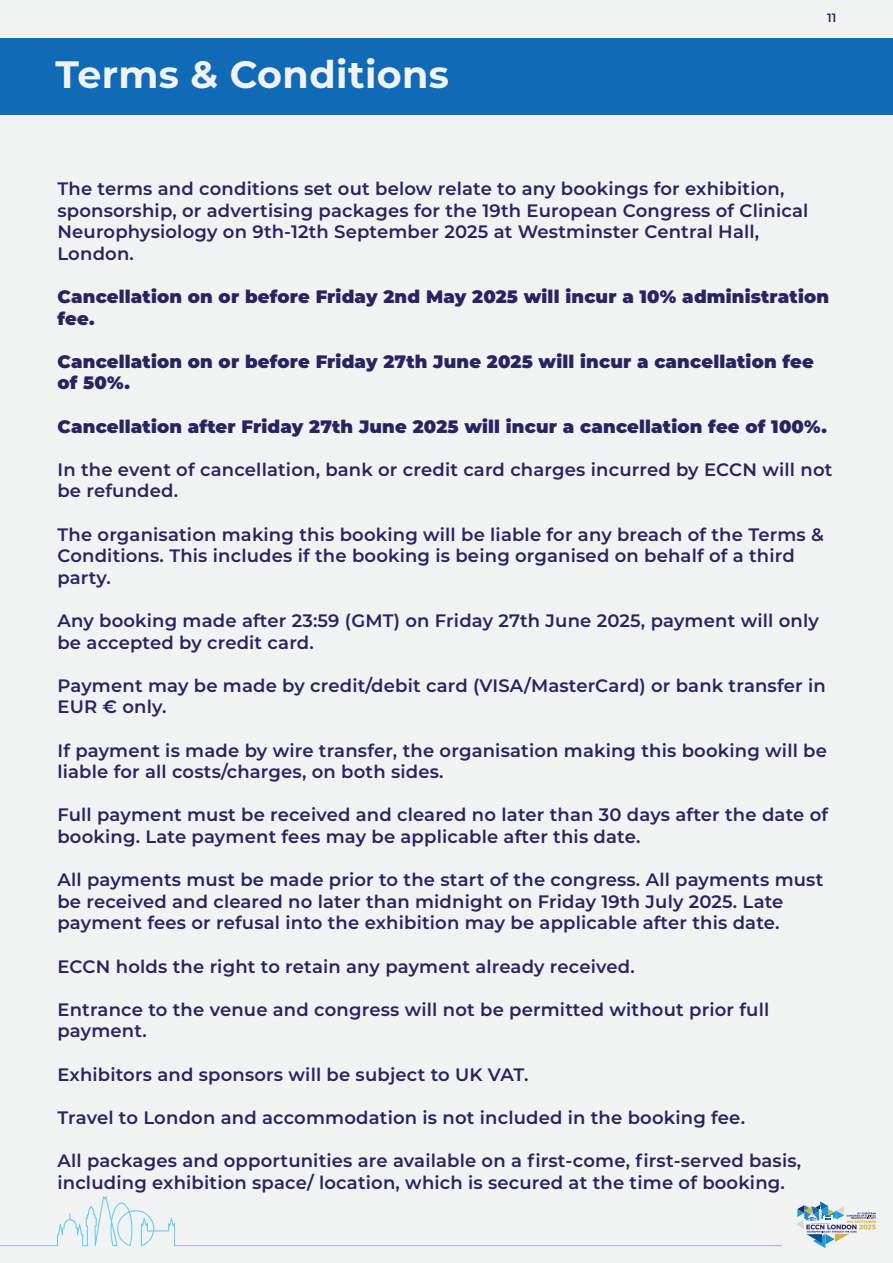
<style>
.page{position:relative;width:893px;height:1263px;background:#f1f3f3}
.page>*{position:absolute;margin:0;border:0;box-sizing:border-box;transform-origin:0 0}
.t1{font:700 38.1px "Montserrat";letter-spacing:.01em;color:#f1f3f3}
.t2{font:600 18px/21.6px "Montserrat";letter-spacing:.01em;color:#282460}
.t3{font:900 18px/21.6px "Montserrat";letter-spacing:.01em;color:#282460}
.t4{font:600 12px "Montserrat";color:#282460}
</style>
<div class="page">
<div style="left:0;top:38px;width:893px;height:77px;background:#116ab5"></div>
<svg style="left:0;top:1196px;width:782px;height:50px"></svg>
<svg style="left:796px;top:1201px;width:80px;height:47px"></svg>
<h1 class="t1" style="left:56px;top:47px;width:395px">Terms &amp; Conditions</h1>
<p class="t4" style="left:827px;top:10px;width:11px">11</p>
<p class="t2" style="left:57px;top:177px;width:752px">The terms and conditions set out below relate to any bookings for exhibition, sponsorship, or advertising packages for the 19th European Congress of Clinical Neurophysiology on 9th-12th September 2025 at Westminster Central Hall, London.</p>
<p class="t3" style="left:57px;top:285px;width:773px">Cancellation on or before Friday 2nd May 2025 will incur a 10% administration fee.</p>
<p class="t3" style="left:57px;top:349px;width:758px">Cancellation on or before Friday 27th June 2025 will incur a cancellation fee of 50%.</p>
<p class="t3" style="left:57px;top:414px;width:771px">Cancellation after Friday 27th June 2025 will incur a cancellation fee of 100%.</p>
<p class="t2" style="left:57px;top:458px;width:776px">In the event of cancellation, bank or credit card charges incurred by ECCN will not be refunded.</p>
<p class="t2" style="left:57px;top:523px;width:768px">The organisation making this booking will be liable for any breach of the Terms &amp;<br>Conditions. This includes if the booking is being organised on behalf of a third party.</p>
<p class="t2" style="left:57px;top:609px;width:763px">Any booking made after 23:59 (GMT) on Friday 27th June 2025, payment will only be accepted by credit card.</p>
<p class="t2" style="left:57px;top:674px;width:770px">Payment may be made by credit/debit card (VISA/MasterCard) or bank transfer in<br>EUR € only.</p>
<p class="t2" style="left:57px;top:739px;width:771px">If payment is made by wire transfer, the organisation making this booking will be liable for all costs/charges, on both sides.</p>
<p class="t2" style="left:57px;top:803px;width:772px">Full payment must be received and cleared no later than 30 days after the date of booking. Late payment fees may be applicable after this date.</p>
<p class="t2" style="left:57px;top:868px;width:767px">All payments must be made prior to the start of the congress. All payments must be received and cleared no later than midnight on Friday 19th July 2025. Late payment fees or refusal into the exhibition may be applicable after this date.</p>
<p class="t2" style="left:57px;top:955px;width:579px">ECCN holds the right to retain any payment already received.</p>
<p class="t2" style="left:57px;top:998px;width:713px">Entrance to the venue and congress will not be permitted without prior full payment.</p>
<p class="t2" style="left:57px;top:1063px;width:472px">Exhibitors and sponsors will be subject to UK VAT.</p>
<p class="t2" style="left:57px;top:1106px;width:689px">Travel to London and accommodation is not included in the booking fee.</p>
<p class="t2" style="left:57px;top:1149px;width:745px">All packages and opportunities are available on a first-come, first-served basis, including exhibition space/ location, which is secured at the time of booking.</p>
</div>
